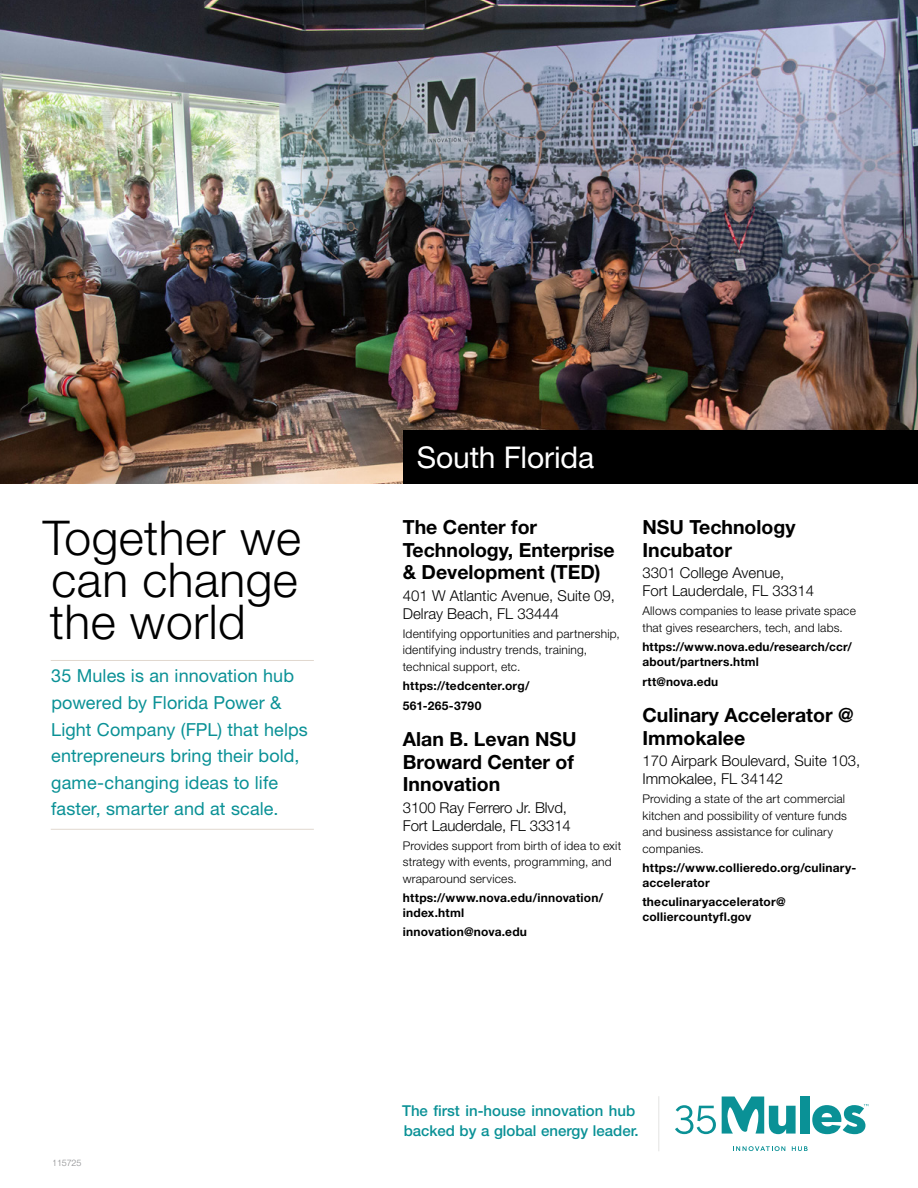
<style>
.page{position:relative;width:918px;height:1188px;background:#fff}
.page>*{position:absolute;margin:0;border:0;box-sizing:border-box;transform-origin:0 0}
.t1{font:300 48px/42px "Helvetica Neue LT Std";letter-spacing:.01em;color:#000;text-align:justify}
.t2{font:30px "Helvetica Neue LT Std";letter-spacing:-.005em;color:#fff}
.t3{font:700 19.5px/22.5px "Helvetica Neue LT Std";color:#000}
.t4{font:18px/26.5px "Helvetica Neue LT Std";letter-spacing:.005em;color:#0a9196}
.t5{font:300 15px/18px "Helvetica Neue LT Std";color:#000}
.t6{font:500 15px/19.5px "Helvetica Neue LT Std";color:#0a9196}
.t7{font:300 12px/16.5px "Helvetica Neue LT Std";letter-spacing:.015em;color:#000}
.t8{font:700 12px/15px "Helvetica Neue LT Std";letter-spacing:.015em;color:#000}
.t9{font:300 9px "Helvetica Neue LT Std";letter-spacing:-.01em;color:#6d6e71}
</style>
<div class="page">
<img style="left:0;top:0;width:918px;height:484px">
<svg style="left:733px;top:1146px;width:52px;height:5px"></svg>
<svg style="left:792px;top:1146px;width:16px;height:5px"></svg>
<div style="left:800px;top:1097px;width:9px;height:37px;background:#0a9196"></div>
<svg style="left:722px;top:1097px;width:74px;height:37px"></svg>
<svg style="left:675px;top:1105px;width:41px;height:29px"></svg>
<svg style="left:812px;top:1104px;width:56px;height:30px"></svg>
<hr style="left:658px;top:1096px;width:1px;height:55px;background:#e4e3e2">
<hr style="left:51px;top:660px;width:263px;height:1px;background:#e1d8cf">
<hr style="left:51px;top:829px;width:263px;height:1px;background:#e1d8cf">
<div style="left:403px;top:431px;width:515px;height:53px;background:#000"></div>
<h1 class="t1" style="left:43px;top:516px;width:260px">Together we can change the world</h1>
<h3 class="t4" style="left:51px;top:663px;width:258px">35 Mules is an innovation hub powered by Florida Power &amp;<br>Light Company (FPL) that helps entrepreneurs bring their bold, game-changing ideas to life faster, smarter and at scale.</h3>
<p class="t9" style="left:53px;top:1157px;width:30px">115725</p>
<h2 class="t2" style="left:417px;top:440px;width:179px">South Florida</h2>
<h3 class="t3" style="left:403px;top:516px;width:213px">The Center for<br>Technology, Enterprise &amp; Development (TED)</h3>
<p class="t5" style="left:403px;top:586px;width:214px">401 W Atlantic Avenue, Suite 09,<br>Delray Beach, FL 33444</p>
<p class="t7" style="left:403px;top:625px;width:218px">Identifying opportunities and partnership, identifying industry trends, training, technical support, etc.</p>
<p class="t8" style="left:403px;top:676px;width:128px;line-height:19.4px">https://tedcenter.org/<br>561-265-3790</p>
<h3 class="t3" style="left:403px;top:728px;width:175px">Alan B. Levan NSU<br>Broward Center of<br>Innovation</h3>
<p class="t5" style="left:403px;top:798px;width:170px">3100 Ray Ferrero Jr. Blvd,<br>Fort Lauderdale, FL 33314</p>
<p class="t7" style="left:403px;top:837px;width:220px">Provides support from birth of idea to exit strategy with events, programming, and wraparound services.</p>
<p class="t8" style="left:403px;top:890px;width:202px">https://www.nova.edu/innovation/ index.html</p>
<p class="t8" style="left:403px;top:924px;width:126px">innovation@nova.edu</p>
<h3 class="t3" style="left:642px;top:516px;width:155px">NSU Technology<br>Incubator</h3>
<p class="t5" style="left:642px;top:564px;width:173px">3301 College Avenue,<br>Fort Lauderdale, FL 33314</p>
<p class="t7" style="left:642px;top:603px;width:215px">Allows companies to lease private space that gives researchers, tech, and labs.</p>
<p class="t8" style="left:642px;top:639px;width:211px">https://www.nova.edu/research/ccr/ about/partners.html</p>
<p class="t8" style="left:642px;top:674px;width:77px">rtt@nova.edu</p>
<h3 class="t3" style="left:642px;top:704px;width:213px">Culinary Accelerator @<br>Immokalee</h3>
<p class="t5" style="left:642px;top:752px;width:219px">170 Airpark Boulevard, Suite 103,<br>Immokalee, FL 34142</p>
<p class="t7" style="left:642px;top:790px;width:206px">Providing a state of the art commercial kitchen and possibility of venture funds and business assistance for culinary companies.</p>
<p class="t8" style="left:642px;top:860px;width:215px">https://www.collieredo.org/culinary&shy;accelerator</p>
<p class="t8" style="left:642px;top:894px;width:145px">theculinaryaccelerator@ colliercountyfl.gov</p>
<p class="t6" style="left:402px;top:1101px;width:238px">The first in-house innovation hub backed by a global energy leader.</p>
</div>
